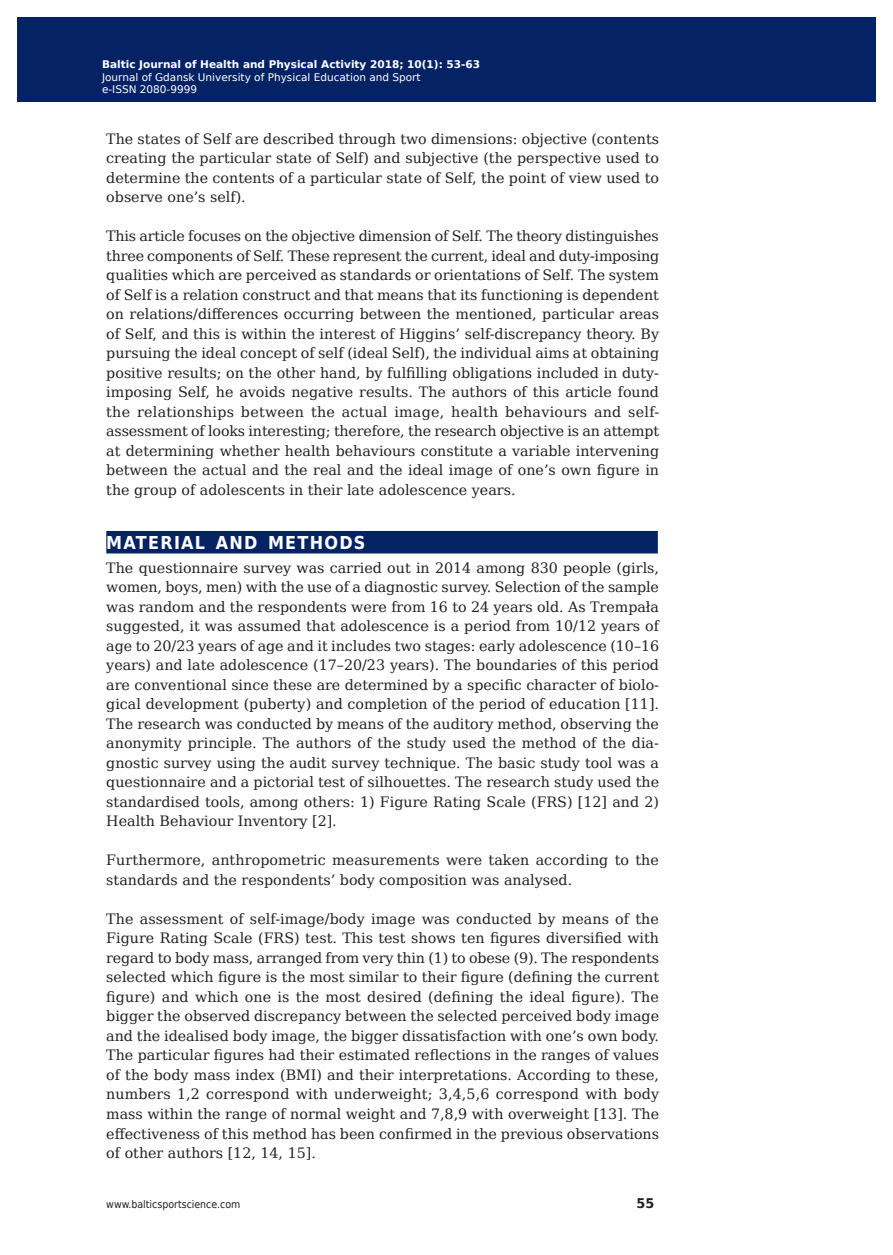
<style>
.page{position:relative;width:893px;height:1255px;background:#fff}
.page>*{position:absolute;margin:0;border:0;box-sizing:border-box;transform-origin:0 0}
.t1{font:700 17.85px "DejaVu Sans Condensed";letter-spacing:.07em;color:#fff}
.t2{font:14.25px/19.5px "DejaVu Serif";color:#231f20;text-align:justify}
.t3{font:700 13.35px "DejaVu Sans";color:#231f20;scale:.96 1}
.t4{font:10.5px/12.6px "DejaVu Sans";color:#fff}
.t5{font:700 10.5px "DejaVu Sans";color:#fff}
.t6{font:10.5px "DejaVu Sans Condensed";color:#231f20}
</style>
<div class="page">
<div style="left:17px;top:17px;width:855px;height:85px;background:#052265"></div>
<div style="left:106px;top:531px;width:552px;height:22px;background:#052265"></div>
<p class="t5" style="left:108px;top:55px;width:358px">Baltic Journal of Health and Physical Activity 2014; 1(1): 1-4</p>
<p class="t4" style="left:108px;top:70px;width:320px">Journal of Gdansk University of Physical Education and Sport e-I SN 2080-</p>
<p class="t5" style="left:102px;top:56px;width:380px">Baltic Journal of Health and Physical Activity 2018; 10(1): 53-63</p>
<p class="t4" style="left:102px;top:70px;width:320px">Journal of Gdansk University of Physical Education and Sport</p>
<p class="t4" style="left:102px;top:83px;width:102px">e-ISSN 2080-99999</p>
<p class="t2" style="left:106px;top:128px;width:554px">The states of Self are described through two dimensions: objective (contents creating the particular state of Self) and subjective (the perspective used to determine the contents of a particular state of Self, the point of view used to observe one’s self).</p>
<p class="t2" style="left:106px;top:226px;width:554px">This article focuses on the objective dimension of Self. The theory distinguishes three components of Self. These represent the current, ideal and duty-imposing qualities which are perceived as standards or orientations of Self. The system of Self is a relation construct and that means that its functioning is dependent on relations/differences occurring between the mentioned, particular areas of Self, and this is within the interest of Higgins’ self-discrepancy theory. By pursuing the ideal concept of self (ideal Self), the individual aims at obtaining positive results; on the other hand, by fulfilling obligations included in duty&shy;imposing Self, he avoids negative results. The authors of this article found the relationships between the actual image, health behaviours and self&shy;assessment of looks interesting; therefore, the research objective is an attempt at determining whether health behaviours constitute a variable intervening between the actual and the real and the ideal image of one’s own figure in the group of adolescents in their late adolescence years.</p>
<p class="t1" style="left:106px;top:528px;width:261px">MATERIAL AND METHODS</p>
<p class="t2" style="left:106px;top:557px;width:554px">The questionnaire survey was carried out in 2014 among 830 people (girls, women, boys, men) with the use of a diagnostic survey. Selection of the sample was random and the respondents were from 16 to 24 years old. As Trempała suggested, it was assumed that adolescence is a period from 10/12 years of age to 20/23 years of age and it includes two stages: early adolescence (10–16 years) and late adolescence (17–20/23 years). The boundaries of this period are conventional since these are determined by a specific character of biolo&shy;gical development (puberty) and completion of the period of education [11].<br>The research was conducted by means of the auditory method, observing the anonymity principle. The authors of the study used the method of the dia&shy;gnostic survey using the audit survey technique. The basic study tool was a questionnaire and a pictorial test of silhouettes. The research study used the standardised tools, among others: 1) Figure Rating Scale (FRS) [12] and 2)<br>Health Behaviour Inventory [2].</p>
<p class="t2" style="left:106px;top:850px;width:554px">Furthermore, anthropometric measurements were taken according to the standards and the respondents’ body composition was analysed.</p>
<p class="t2" style="left:106px;top:908px;width:554px">The assessment of self-image/body image was conducted by means of the Figure Rating Scale (FRS) test. This test shows ten figures diversified with regard to body mass, arranged from very thin (1) to obese (9). The respondents selected which figure is the most similar to their figure (defining the current figure) and which one is the most desired (defining the ideal figure). The bigger the observed discrepancy between the selected perceived body image and the idealised body image, the bigger dissatisfaction with one’s own body.<br>The particular figures had their estimated reflections in the ranges of values of the body mass index (BMI) and their interpretations. According to these, numbers 1,2 correspond with underweight; 3,4,5,6 correspond with body mass within the range of normal weight and 7,8,9 with overweight [13]. The effectiveness of this method has been confirmed in the previous observations of other authors [12, 14, 15].</p>
<p class="t6" style="left:106px;top:1195px;width:136px">www.balticsportscience.com</p>
<p class="t3" style="left:636px;top:1192px;width:20px">55</p>
</div>
